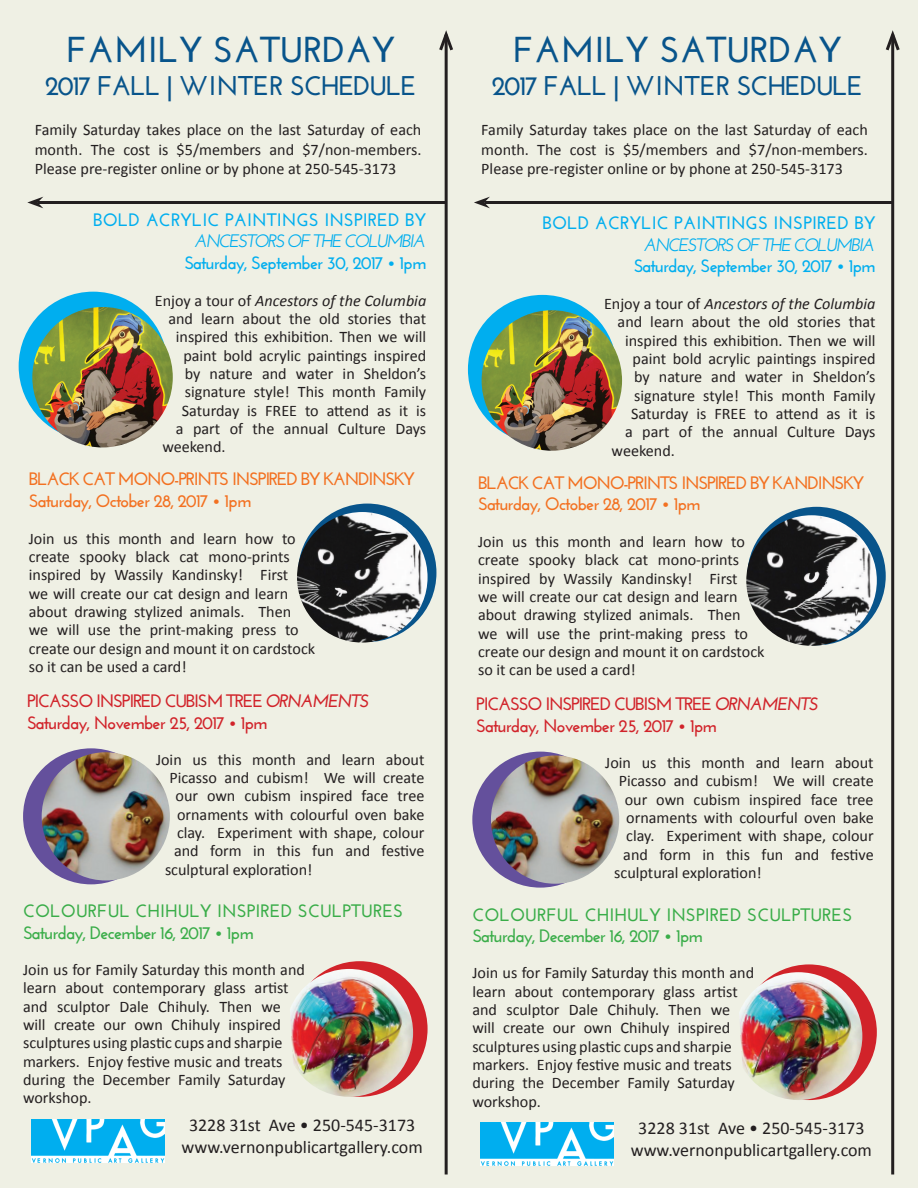
<style>
.page{position:relative;width:918px;height:1188px;background:#eff0e4}
.page>*{position:absolute;margin:0;border:0;box-sizing:border-box;transform-origin:0 0}
.t1{font:700 36px "Josefin Sans";color:#08548b}
.t2{font:700 27px "Josefin Sans";letter-spacing:-.05em;color:#08548b}
.t3{font:18px "Calibri";color:#231f20}
.t4{font:700 18px "Josefin Sans";letter-spacing:-.075em;color:#f37121}
.t5{font:700 18px "Josefin Sans";letter-spacing:-.075em;color:#d1232a}
.t6{font:700 18px "Josefin Sans";color:#3aad49}
.t7{font:700 18px "Josefin Sans";color:#00aeef}
.t8{font:700 18px "Josefin Sans";letter-spacing:-.05em;color:#00aeef}
.t9{font:700 18px "Josefin Sans";letter-spacing:-.05em;color:#d1232a}
.t10{font:700 18px "Josefin Sans";letter-spacing:-.05em;color:#3aad49}
.t11{font:700 18px "Josefin Sans";letter-spacing:-.05em;color:#f37121}
.t12{font:italic 600 18px "Josefin Sans";letter-spacing:-.1em;color:#00aeef}
.t13{font:16.2px/18.3px "Calibri";color:#231f20}
.t14{font:italic 16.2px "Calibri";color:#231f20}
.s1{font-style:normal}
.s2{font-style:italic}
</style>
<div class="page">
<img style="left:32px;top:1120px;width:132px;height:43px">
<img style="left:481px;top:1123px;width:132px;height:43px">
<div style="left:23px;top:748px;width:136px;height:136px;background:#64509c;border-radius:50%"></div>
<div style="left:472px;top:752px;width:136px;height:136px;background:#64509c;border-radius:50%"></div>
<hr style="left:38px;top:201px;width:408px;height:3px;background:#231f20">
<svg style="left:27px;top:197px;width:16px;height:11px"></svg>
<hr style="left:484px;top:201px;width:409px;height:3px;background:#231f20">
<svg style="left:474px;top:197px;width:16px;height:11px"></svg>
<hr style="left:445px;top:35px;width:3px;height:1140px;background:#231f20">
<svg style="left:439px;top:30px;width:14px;height:24px"></svg>
<hr style="left:891px;top:35px;width:3px;height:1140px;background:#231f20">
<svg style="left:885px;top:30px;width:15px;height:24px"></svg>
<div style="left:298px;top:504px;width:138px;height:138px;background:#08548b;border-radius:50%"></div>
<div style="left:747px;top:507px;width:139px;height:138px;background:#08548b;border-radius:50%"></div>
<div style="left:292px;top:961px;width:136px;height:136px;background:#d1232a;border-radius:50%"></div>
<div style="left:741px;top:964px;width:136px;height:136px;background:#d1232a;border-radius:50%"></div>
<div style="left:19px;top:292px;width:149px;height:149px;background:#00aeef;border-radius:50%"></div>
<div style="left:468px;top:295px;width:149px;height:149px;background:#00aeef;border-radius:50%"></div>
<img style="left:32px;top:307px;width:141px;height:140px;border-radius:70px">
<img style="left:482px;top:310px;width:140px;height:141px;border-radius:70px">
<img style="left:297px;top:512px;width:131px;height:131px;border-radius:65px">
<img style="left:746px;top:515px;width:131px;height:131px;border-radius:65px">
<img style="left:42px;top:752px;width:128px;height:128px;border-radius:64px">
<img style="left:491px;top:755px;width:128px;height:129px;border-radius:64px">
<img style="left:290px;top:969px;width:123px;height:128px">
<img style="left:739px;top:972px;width:123px;height:128px">
<p class="t1" style="left:66px;top:29px;width:330px">FAMILY SATURDAY</p>
<p class="t2" style="left:45px;top:69px;width:373px">2017 FALL | WINTER SCHEDULE</p>
<p class="t1" style="left:513px;top:29px;width:330px">FAMILY SATURDAY</p>
<p class="t2" style="left:492px;top:69px;width:373px">2017 FALL | WINTER SCHEDULE</p>
<p class="t13" style="left:35px;top:120px;width:388px;line-height:19.4px;text-align:justify">Family Saturday takes place on the last Saturday of each month. The cost is $5/members and $7/non-members.<br>Please pre-register online or by phone at 250-545-3173</p>
<p class="t13" style="left:481px;top:120px;width:388px;line-height:19.4px;text-align:justify">Family Saturday takes place on the last Saturday of each month. The cost is $5/members and $7/non-members.<br>Please pre-register online or by phone at 250-545-3173</p>
<p class="t7" style="left:93px;top:209px;width:335px">BOLD ACRYLIC PAINTINGS INSPIRED BY</p>
<p class="t12" style="left:195px;top:231px;width:233px">ANCESTORS OF THE COLUMBIA</p>
<p class="t8" style="left:184px;top:252px;width:243px">Saturday, September 30, 2017 • 1pm</p>
<p class="t14" style="left:155px;top:289px;width:273px"><span class="s1">Enjoy a tour of</span> Ancestors of the Columbia</p>
<p class="t13" style="left:168px;top:309px;width:259px">and learn about the old stories that</p>
<p class="t13" style="left:176px;top:327px;width:252px">inspired this exhibition. Then we will</p>
<p class="t13" style="left:183px;top:346px;width:244px">paint bold acrylic paintings inspired</p>
<p class="t13" style="left:185px;top:364px;width:243px">by nature and water in Sheldon’s</p>
<p class="t13" style="left:185px;top:382px;width:243px">signature style! This month Family</p>
<p class="t13" style="left:182px;top:401px;width:246px">Saturday is FREE to attend as it is</p>
<p class="t13" style="left:176px;top:419px;width:252px">a part of the annual Culture Days</p>
<p class="t13" style="left:162px;top:437px;width:65px">weekend.</p>
<p class="t7" style="left:542px;top:212px;width:335px">BOLD ACRYLIC PAINTINGS INSPIRED BY</p>
<p class="t12" style="left:644px;top:234px;width:233px">ANCESTORS OF THE COLUMBIA</p>
<p class="t8" style="left:634px;top:256px;width:243px">Saturday, September 30, 2017 • 1pm</p>
<p class="t14" style="left:604px;top:292px;width:273px"><span class="s1">Enjoy a tour of</span> Ancestors of the Columbia</p>
<p class="t13" style="left:618px;top:312px;width:259px">and learn about the old stories that</p>
<p class="t13" style="left:625px;top:331px;width:252px">inspired this exhibition. Then we will</p>
<p class="t13" style="left:633px;top:349px;width:244px">paint bold acrylic paintings inspired</p>
<p class="t13" style="left:634px;top:367px;width:243px">by nature and water in Sheldon’s</p>
<p class="t13" style="left:634px;top:386px;width:243px">signature style! This month Family</p>
<p class="t13" style="left:631px;top:404px;width:246px">Saturday is FREE to attend as it is</p>
<p class="t13" style="left:625px;top:422px;width:252px">a part of the annual Culture Days</p>
<p class="t13" style="left:612px;top:441px;width:65px">weekend.</p>
<p class="t4" style="left:29px;top:469px;width:388px">BLACK CAT MONO-PRINTS INSPIRED BY KANDINSKY</p>
<p class="t11" style="left:29px;top:490px;width:224px">Saturday, October 28, 2017 • 1pm</p>
<p class="t13" style="left:29px;top:529px;width:288px">Join us this month and learn how to create spooky black cat mono-prints inspired by Wassily Kandinsky! First<br>we will create our cat design and learn about drawing stylized animals. Then<br>we will use the print-making press to create our design and mount it on cardstock so it can be used a card!</p>
<p class="t5" style="left:27px;top:690px;width:344px">PICASSO INSPIRED CUBISM TREE <span class="s2">ORNAMENTS</span></p>
<p class="t9" style="left:27px;top:712px;width:242px">Saturday, November 25, 2017 • 1pm</p>
<p class="t13" style="left:156px;top:750px;width:270px">Join us this month and learn about</p>
<p class="t13" style="left:170px;top:768px;width:256px">Picasso and cubism! We will create</p>
<p class="t13" style="left:176px;top:786px;width:250px">our own cubism inspired face tree</p>
<p class="t13" style="left:177px;top:805px;width:249px">ornaments with colourful oven bake</p>
<p class="t13" style="left:177px;top:823px;width:249px">clay. Experiment with shape, colour</p>
<p class="t13" style="left:174px;top:841px;width:252px">and form in this fun and festive</p>
<p class="t13" style="left:165px;top:860px;width:149px">sculptural exploration!</p>
<p class="t6" style="left:23px;top:901px;width:382px">COLOURFUL CHIHULY INSPIRED SCULPTURES</p>
<p class="t10" style="left:23px;top:922px;width:232px">Saturday, December 16, 2017 • 1pm</p>
<p class="t13" style="left:23px;top:960px;width:283px">Join us for Family Saturday this month and learn about contemporary glass artist and sculptor Dale Chihuly. Then we will create our own Chihuly inspired sculptures using plastic cups and sharpie markers. Enjoy festive music and treats during the December Family Saturday workshop.</p>
<p class="t3" style="left:189px;top:1112px;width:228px">3228 31st Ave • 250-545-3173</p>
<p class="t3" style="left:182px;top:1134px;width:243px">www.vernonpublicartgallery.com</p>
<p class="t4" style="left:478px;top:472px;width:388px">BLACK CAT MONO-PRINTS INSPIRED BY KANDINSKY</p>
<p class="t11" style="left:478px;top:493px;width:224px">Saturday, October 28, 2017 • 1pm</p>
<p class="t13" style="left:478px;top:532px;width:288px">Join us this month and learn how to create spooky black cat mono-prints inspired by Wassily Kandinsky! First<br>we will create our cat design and learn about drawing stylized animals. Then<br>we will use the print-making press to create our design and mount it on cardstock so it can be used a card!</p>
<p class="t5" style="left:476px;top:694px;width:344px">PICASSO INSPIRED CUBISM TREE <span class="s2">ORNAMENTS</span></p>
<p class="t9" style="left:476px;top:715px;width:242px">Saturday, November 25, 2017 • 1pm</p>
<p class="t13" style="left:605px;top:753px;width:270px">Join us this month and learn about</p>
<p class="t13" style="left:619px;top:771px;width:256px">Picasso and cubism! We will create</p>
<p class="t13" style="left:625px;top:790px;width:250px">our own cubism inspired face tree</p>
<p class="t13" style="left:626px;top:808px;width:249px">ornaments with colourful oven bake</p>
<p class="t13" style="left:626px;top:826px;width:249px">clay. Experiment with shape, colour</p>
<p class="t13" style="left:623px;top:845px;width:252px">and form in this fun and festive</p>
<p class="t13" style="left:614px;top:863px;width:149px">sculptural exploration!</p>
<p class="t6" style="left:472px;top:904px;width:382px">COLOURFUL CHIHULY INSPIRED SCULPTURES</p>
<p class="t10" style="left:472px;top:926px;width:232px">Saturday, December 16, 2017 • 1pm</p>
<p class="t13" style="left:472px;top:963px;width:283px">Join us for Family Saturday this month and learn about contemporary glass artist and sculptor Dale Chihuly. Then we will create our own Chihuly inspired sculptures using plastic cups and sharpie markers. Enjoy festive music and treats during the December Family Saturday workshop.</p>
<p class="t3" style="left:638px;top:1116px;width:228px">3228 31st Ave • 250-545-3173</p>
<p class="t3" style="left:631px;top:1137px;width:243px">www.vernonpublicartgallery.com</p>
</div>
